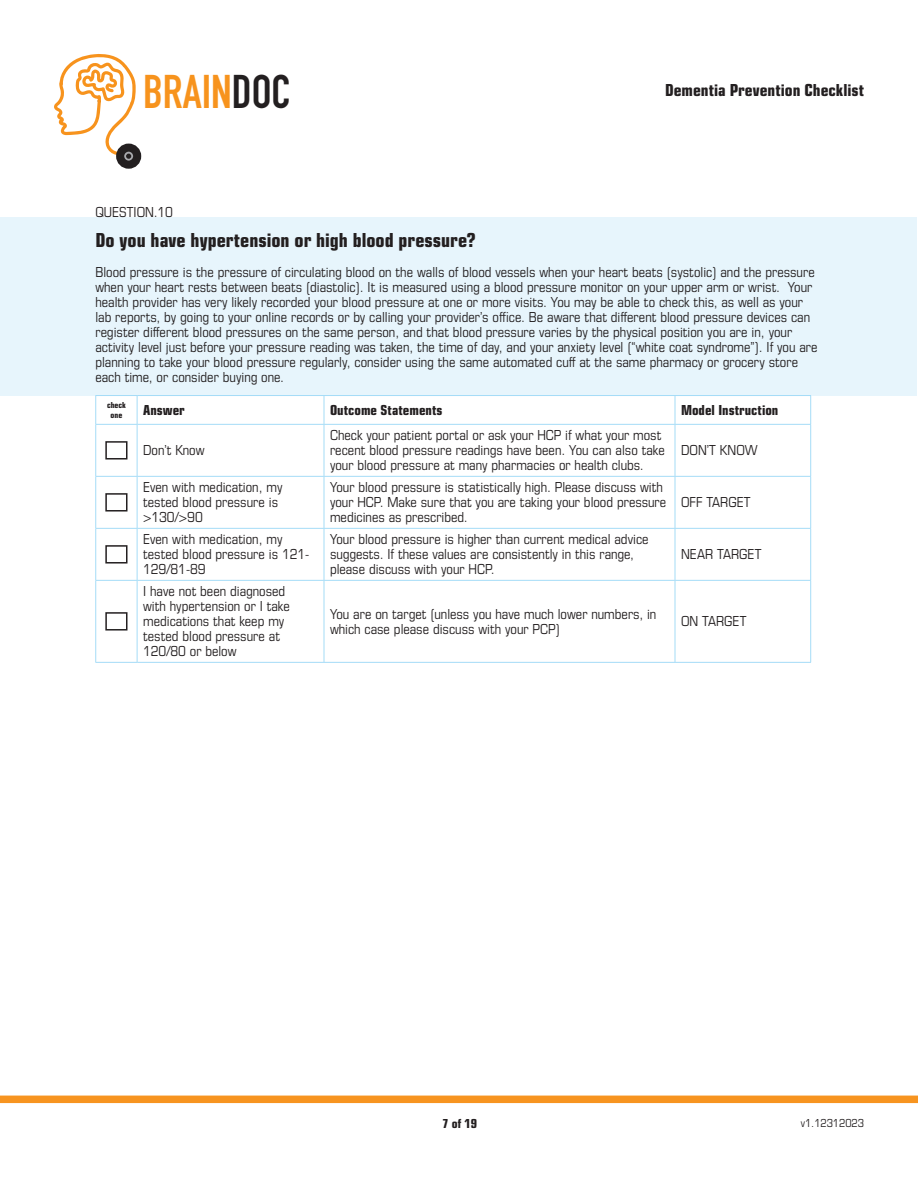
<style>
.page{position:relative;width:918px;height:1188px;background:#fff}
.page>*{position:absolute;margin:0;border:0;box-sizing:border-box;transform-origin:0 0}
.t1{font:700 46.5px "DIN Condensed";color:#f7931d}
.t2{font:21px "Eurostile Con Hea";color:#231f20}
.t3{font:18px "Eurostile Con Hea";color:#231f20}
.t4{font:15px/15px "Eurostile Con";color:#231f20}
.t5{font:15px "Eurostile Con Hea";color:#231f20}
.t6{font:13.5px "Eurostile Con Hea";color:#231f20}
.t7{font:12px "Eurostile Con";color:#231f20}
.t8{font:9px "Eurostile Con Hea";color:#231f20}
.s1{color:#231f20}
</style>
<div class="page">
<div style="left:116px;top:144px;width:25px;height:25px;border:8px solid #231f20;border-radius:50%"></div>
<div style="left:121px;top:149px;width:15px;height:15px;border:3px solid #231f20;border-radius:50%"></div>
<svg style="left:54px;top:54px;width:82px;height:105px"></svg>
<div style="left:0;top:1096px;width:918px;height:7px;background:#f79420"></div>
<div style="left:1px;top:217px;width:916px;height:178px;background:#e7f5fc"></div>
<hr style="left:95px;top:395px;width:42px;height:1px;background:#a5dcf7">
<svg style="left:95px;top:396px;width:1px;height:28px"></svg>
<hr style="left:137px;top:395px;width:187px;height:1px;background:#a5dcf7">
<svg style="left:137px;top:396px;width:1px;height:28px"></svg>
<hr style="left:324px;top:395px;width:351px;height:1px;background:#a5dcf7">
<svg style="left:324px;top:396px;width:1px;height:28px"></svg>
<hr style="left:675px;top:395px;width:136px;height:1px;background:#a5dcf7">
<svg style="left:675px;top:396px;width:1px;height:28px"></svg>
<svg style="left:810px;top:396px;width:1px;height:28px"></svg>
<hr style="left:95px;top:424px;width:42px;height:1px;background:#a5dcf7">
<hr style="left:95px;top:425px;width:1px;height:51px;background:#a5dcf7">
<hr style="left:137px;top:424px;width:187px;height:1px;background:#a5dcf7">
<hr style="left:137px;top:425px;width:1px;height:51px;background:#a5dcf7">
<hr style="left:324px;top:424px;width:351px;height:1px;background:#a5dcf7">
<hr style="left:324px;top:425px;width:1px;height:51px;background:#a5dcf7">
<hr style="left:675px;top:424px;width:136px;height:1px;background:#a5dcf7">
<hr style="left:675px;top:425px;width:1px;height:51px;background:#a5dcf7">
<hr style="left:810px;top:425px;width:1px;height:51px;background:#a5dcf7">
<hr style="left:95px;top:476px;width:42px;height:1px;background:#a5dcf7">
<hr style="left:95px;top:477px;width:1px;height:51px;background:#a5dcf7">
<hr style="left:137px;top:476px;width:187px;height:1px;background:#a5dcf7">
<hr style="left:137px;top:477px;width:1px;height:51px;background:#a5dcf7">
<hr style="left:324px;top:476px;width:351px;height:1px;background:#a5dcf7">
<hr style="left:324px;top:477px;width:1px;height:51px;background:#a5dcf7">
<hr style="left:675px;top:476px;width:136px;height:1px;background:#a5dcf7">
<hr style="left:675px;top:477px;width:1px;height:51px;background:#a5dcf7">
<hr style="left:810px;top:477px;width:1px;height:51px;background:#a5dcf7">
<hr style="left:95px;top:528px;width:42px;height:1px;background:#a5dcf7">
<hr style="left:95px;top:529px;width:1px;height:51px;background:#a5dcf7">
<hr style="left:137px;top:528px;width:187px;height:1px;background:#a5dcf7">
<hr style="left:137px;top:529px;width:1px;height:51px;background:#a5dcf7">
<hr style="left:324px;top:528px;width:351px;height:1px;background:#a5dcf7">
<hr style="left:324px;top:529px;width:1px;height:51px;background:#a5dcf7">
<hr style="left:675px;top:528px;width:136px;height:1px;background:#a5dcf7">
<hr style="left:675px;top:529px;width:1px;height:51px;background:#a5dcf7">
<hr style="left:810px;top:529px;width:1px;height:51px;background:#a5dcf7">
<hr style="left:95px;top:580px;width:42px;height:1px;background:#a5dcf7">
<hr style="left:95px;top:581px;width:1px;height:81px;background:#a5dcf7">
<hr style="left:137px;top:580px;width:187px;height:1px;background:#a5dcf7">
<hr style="left:137px;top:581px;width:1px;height:81px;background:#a5dcf7">
<hr style="left:324px;top:580px;width:351px;height:1px;background:#a5dcf7">
<hr style="left:324px;top:581px;width:1px;height:81px;background:#a5dcf7">
<hr style="left:675px;top:580px;width:136px;height:1px;background:#a5dcf7">
<hr style="left:675px;top:581px;width:1px;height:81px;background:#a5dcf7">
<hr style="left:810px;top:581px;width:1px;height:81px;background:#a5dcf7">
<hr style="left:95px;top:662px;width:42px;height:1px;background:#a5dcf7">
<hr style="left:137px;top:662px;width:187px;height:1px;background:#a5dcf7">
<hr style="left:324px;top:662px;width:351px;height:1px;background:#a5dcf7">
<hr style="left:675px;top:662px;width:136px;height:1px;background:#a5dcf7">
<div style="left:105px;top:441px;width:23px;height:19px;border:2px solid #231f20"></div>
<div style="left:105px;top:493px;width:23px;height:19px;border:2px solid #231f20"></div>
<div style="left:105px;top:545px;width:23px;height:19px;border:2px solid #231f20"></div>
<div style="left:105px;top:612px;width:23px;height:19px;border:2px solid #231f20"></div>
<h1 class="t1" style="left:143px;top:61px;width:149px">BRAIN<span class="s1">DOC</span></h1>
<p class="t3" style="left:665px;top:77px;width:200px">Dementia Prevention Checklist</p>
<p class="t4" style="left:95px;top:204px;width:79px">QUESTION.10</p>
<p class="t2" style="left:95px;top:225px;width:382px">Do you have hypertension or high blood pressure?</p>
<p class="t4" style="left:95px;top:264px;width:724px">Blood pressure is the pressure of circulating blood on the walls of blood vessels when your heart beats (systolic) and the pressure when your heart rests between beats (diastolic). It is measured using a blood pressure monitor on your upper arm or wrist. Your health provider has very likely recorded your blood pressure at one or more visits. You may be able to check this, as well as your lab reports, by going to your online records or by calling your provider’s office. Be aware that different blood pressure devices can register different blood pressures on the same person, and that blood pressure varies by the physical position you are in, your activity level just before your pressure reading was taken, the time of day, and your anxiety level (“white coat syndrome”). If you are planning to take your blood pressure regularly, consider using the same automated cuff at the same pharmacy or grocery store each time, or consider buying one.</p>
<p class="t8" style="left:107px;top:398px;width:20px">check</p>
<p class="t8" style="left:111px;top:409px;width:13px">one</p>
<p class="t5" style="left:143px;top:399px;width:43px">Answer</p>
<p class="t5" style="left:330px;top:399px;width:114px">Outcome Statements</p>
<p class="t5" style="left:681px;top:399px;width:99px">Model Instruction</p>
<p class="t4" style="left:143px;top:442px;width:63px">Don’t Know</p>
<p class="t4" style="left:330px;top:427px;width:336px">Check your patient portal or ask your HCP if what your most recent blood pressure readings have been. You can also take your blood pressure at many pharmacies or health clubs.</p>
<p class="t4" style="left:681px;top:442px;width:78px">DON’T KNOW</p>
<p class="t4" style="left:143px;top:479px;width:141px">Even with medication, my tested blood pressure is &gt;130/&gt;90</p>
<p class="t4" style="left:330px;top:479px;width:338px">Your blood pressure is statistically high. Please discuss with your HCP. Make sure that you are taking your blood pressure medicines as prescribed.</p>
<p class="t4" style="left:143px;top:531px;width:168px">Even with medication, my tested blood pressure is 121-<br>129/81-89</p>
<p class="t4" style="left:330px;top:531px;width:320px">Your blood pressure is higher than current medical advice suggests. If these values are consistently in this range, please discuss with your HCP.</p>
<p class="t4" style="left:681px;top:494px;width:71px">OFF TARGET</p>
<p class="t4" style="left:681px;top:546px;width:82px">NEAR TARGET</p>
<p class="t4" style="left:143px;top:583px;width:148px">I have not been diagnosed with hypertension or I take medications that keep my tested blood pressure at<br>120/80 or below</p>
<p class="t4" style="left:330px;top:606px;width:328px">You are on target (unless you have much lower numbers, in which case please discuss with your PCP)</p>
<p class="t4" style="left:681px;top:613px;width:67px">ON TARGET</p>
<p class="t6" style="left:443px;top:1113px;width:36px">7 of 19</p>
<p class="t7" style="left:801px;top:1114px;width:65px">v1.12312023</p>
</div>
